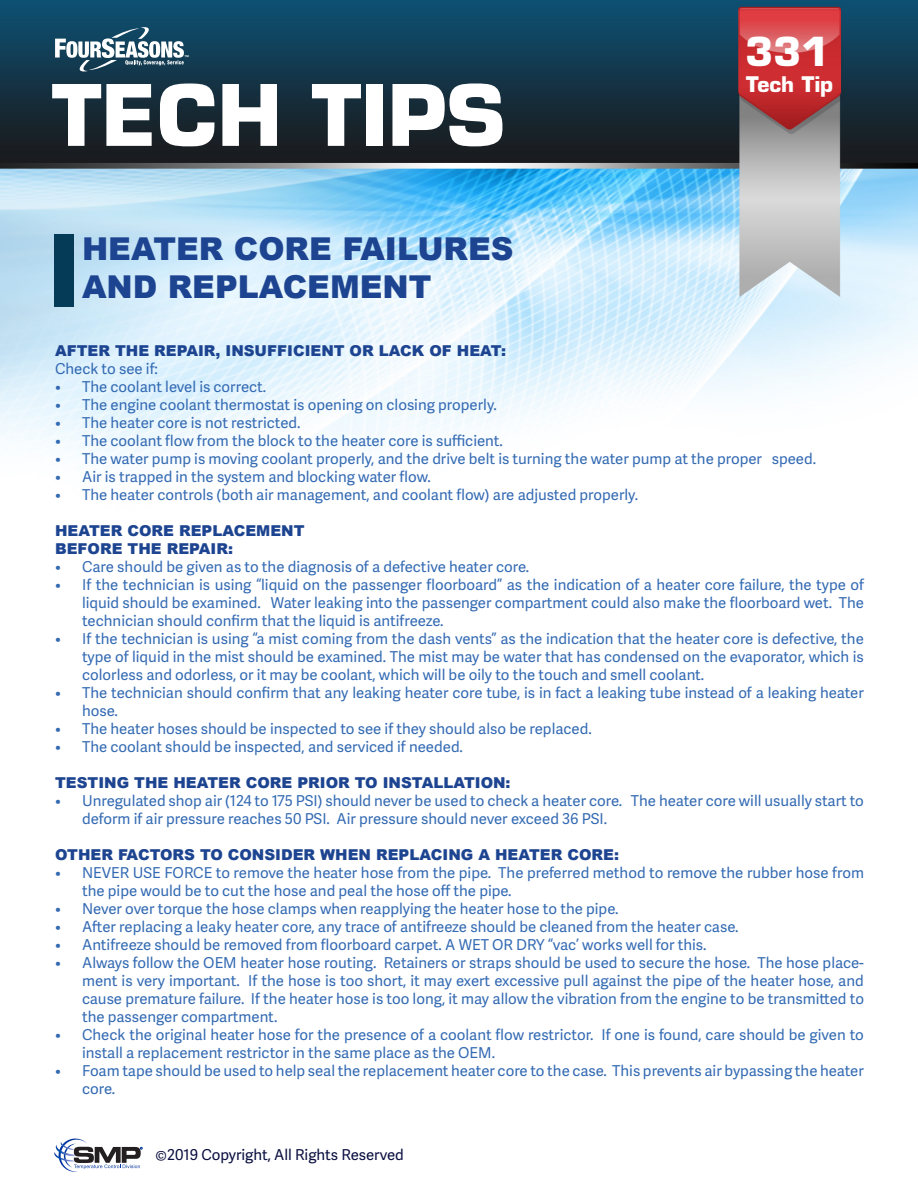
<style>
.page{position:relative;width:918px;height:1188px;background:#fff}
.page>*{position:absolute;margin:0;border:0;box-sizing:border-box;transform-origin:0 0}
.t1{font:700 82.5px "Eurostile LT Std";color:#fff}
.t2{font:700 39px "Eurostile LT Std";color:#fff}
.t3{font:900 31.5px "Arial";color:#1d4490}
.t4{font:700 21px "Eurostile LT Std";color:#fff}
.t5{font:15px/18px "Adelle Sans";color:#336ab3}
.t6{font:900 15px "Arial";color:#1d4490}
.t7{font:15px "Adelle Sans";color:#090e3f}
.t8{font:7.2px "Myriad Pro";color:#fff}
</style>
<div class="page">
<img style="left:0;top:0;width:918px;height:1150px">
<div style="left:54px;top:234px;width:19px;height:73px;background:#053b57"></div>
<svg style="left:55px;top:27px;width:129px;height:44px"></svg>
<svg style="left:54px;top:1138px;width:88px;height:34px"></svg>
<p class="t8" style="left:184px;top:53px;width:6px">™</p>
<p class="t1" style="left:52px;top:65px;width:455px">TECH TIPS</p>
<p class="t3" style="left:82px;top:226px;width:433px">HEATER CORE FAILURES</p>
<p class="t3" style="left:82px;top:264px;width:351px">AND REPLACEMENT</p>
<p class="t2" style="left:745px;top:27px;width:86px">331</p>
<p class="t4" style="left:746px;top:72px;width:89px">Tech Tip</p>
<p class="t6" style="left:55px;top:340px;width:453px">AFTER THE REPAIR, INSUFFICIENT OR LACK OF HEAT:</p>
<p class="t5" style="left:55px;top:359px;width:104px">Check to see if:</p>
<p class="t5" style="left:55px;top:377px;width:213px">• The coolant level is correct.</p>
<p class="t5" style="left:55px;top:395px;width:443px">• The engine coolant thermostat is opening on closing properly.</p>
<p class="t5" style="left:55px;top:413px;width:247px">• The heater core is not restricted.</p>
<p class="t5" style="left:55px;top:431px;width:449px">• The coolant flow from the block to the heater core is sufficient.</p>
<p class="t5" style="left:55px;top:449px;width:763px">• The water pump is moving coolant properly, and the drive belt is turning the water pump at the proper speed.</p>
<p class="t5" style="left:55px;top:467px;width:377px">• Air is trapped in the system and blocking water flow.</p>
<p class="t5" style="left:55px;top:485px;width:584px">• The heater controls (both air management, and coolant flow) are adjusted properly.</p>
<p class="t6" style="left:55px;top:520px;width:251px">HEATER CORE REPLACEMENT</p>
<p class="t6" style="left:55px;top:538px;width:179px">BEFORE THE REPAIR:</p>
<p class="t5" style="left:55px;top:557px;width:476px">• Care should be given as to the diagnosis of a defective heater core.</p>
<p class="t5" style="left:82px;top:575px;width:783px;text-align:justify;text-indent:-27px">• If the technician is using “liquid on the passenger floorboard” as the indication of a heater core failure, the type of liquid should be examined. Water leaking into the passenger compartment could also make the floorboard wet. The technician should confirm that the liquid is antifreeze.</p>
<p class="t5" style="left:82px;top:629px;width:783px;text-align:justify;text-indent:-27px">• If the technician is using “a mist coming from the dash vents” as the indication that the heater core is defective, the type of liquid in the mist should be examined. The mist may be water that has condensed on the evaporator, which is colorless and odorless, or it may be coolant, which will be oily to the touch and smell coolant.</p>
<p class="t5" style="left:82px;top:683px;width:783px;text-indent:-27px">• The technician should confirm that any leaking heater core tube, is in fact a leaking tube instead of a leaking heater hose.</p>
<p class="t5" style="left:55px;top:719px;width:538px">• The heater hoses should be inspected to see if they should also be replaced.</p>
<p class="t5" style="left:55px;top:737px;width:409px">• The coolant should be inspected, and serviced if needed.</p>
<p class="t6" style="left:55px;top:772px;width:457px">TESTING THE HEATER CORE PRIOR TO INSTALLATION:</p>
<p class="t5" style="left:82px;top:791px;width:783px;text-indent:-27px">• Unregulated shop air (124 to 175 PSI) should never be used to check a heater core. The heater core will usually start to deform if air pressure reaches 50 PSI. Air pressure should never exceed 36 PSI.</p>
<p class="t6" style="left:55px;top:844px;width:565px">OTHER FACTORS TO CONSIDER WHEN REPLACING A HEATER CORE:</p>
<p class="t5" style="left:82px;top:863px;width:783px;text-indent:-27px">• NEVER USE FORCE to remove the heater hose from the pipe. The preferred method to remove the rubber hose from the pipe would be to cut the hose and peal the hose off the pipe.</p>
<p class="t5" style="left:55px;top:899px;width:565px">• Never over torque the hose clamps when reapplying the heater hose to the pipe.</p>
<p class="t5" style="left:55px;top:917px;width:685px">• After replacing a leaky heater core, any trace of antifreeze should be cleaned from the heater case.</p>
<p class="t5" style="left:55px;top:935px;width:653px">• Antifreeze should be removed from floorboard carpet. A WET OR DRY “vac’ works well for this.</p>
<p class="t5" style="left:82px;top:953px;width:783px;text-align:justify;text-indent:-27px">• Always follow the OEM heater hose routing. Retainers or straps should be used to secure the hose. The hose place&shy;ment is very important. If the hose is too short, it may exert excessive pull against the pipe of the heater hose, and cause premature failure. If the heater hose is too long, it may allow the vibration from the engine to be transmitted to the passenger compartment.</p>
<p class="t5" style="left:82px;top:1025px;width:783px;text-indent:-27px">• Check the original heater hose for the presence of a coolant flow restrictor. If one is found, care should be given to install a replacement restrictor in the same place as the OEM.</p>
<p class="t5" style="left:82px;top:1061px;width:783px;text-indent:-27px">• Foam tape should be used to help seal the replacement heater core to the case. This prevents air bypassing the heater core.</p>
<p class="t7" style="left:156px;top:1144px;width:250px">©2019 Copyright, All Rights Reserved</p>
</div>
